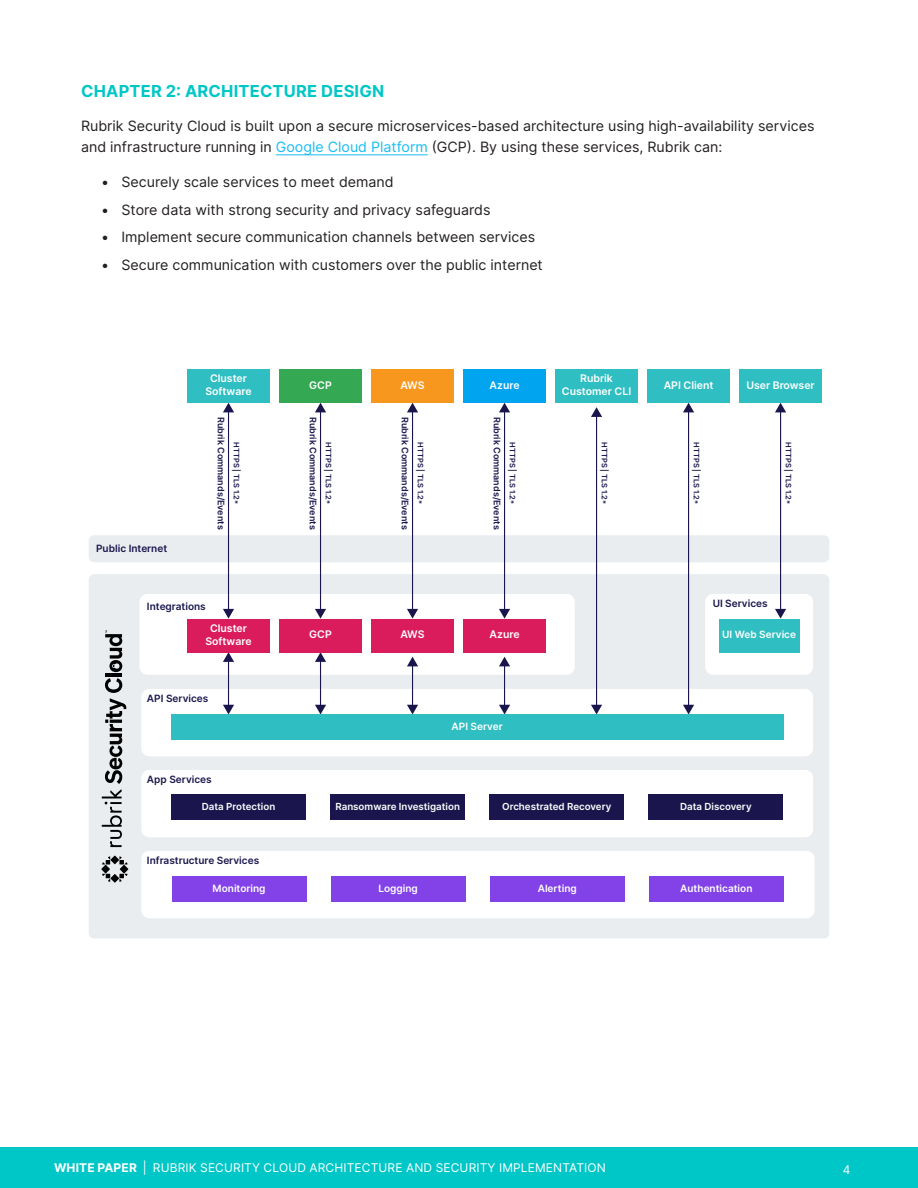
<style>
.page{position:relative;width:918px;height:1188px;background:#fff}
.page>*{position:absolute;margin:0;border:0;box-sizing:border-box;transform-origin:0 0}
.t1{font:700 16.5px "Inter";letter-spacing:.01em;color:#00c7c7}
.txt{font:14.25px/21px "Inter";color:#231f20}
.t2{font:12px "Inter";letter-spacing:.01em;color:#fff}
.t3{font:600 10.5px/12.6px "Inter";color:#fff;text-align:center}
.t4{font:600 10.05px "Inter";color:#1a164d}
.t5{font:600 10.05px "Inter";color:#fff}
.t6{font:600 9.75px "Inter";color:#fff}
.t7{font:600 9px "Inter";color:#1a164d}
.t8{font:600 7.5px "Inter";color:#1a164d}
.s1{color:#19bcf4}
.s2{font-weight:700}
</style>
<div class="page">
<div style="left:0;top:1148px;width:918px;height:40px;background:#00c7c7"></div>
<hr style="left:276px;top:154px;width:152px;height:1px;background:#19bcf4">
<div style="left:89px;top:574px;width:740px;height:365px;background:#e9edf0;border-radius:5px"></div>
<div style="left:89px;top:535px;width:740px;height:27px;background:#e9edf0;border-radius:5px"></div>
<div style="left:141px;top:770px;width:672px;height:67px;background:#fff;border-radius:8px"></div>
<div style="left:141px;top:851px;width:674px;height:67px;background:#fff;border-radius:8px"></div>
<div style="left:139px;top:594px;width:436px;height:81px;background:#fff;border-radius:8px"></div>
<div style="left:705px;top:594px;width:108px;height:81px;background:#fff;border-radius:8px"></div>
<div style="left:141px;top:689px;width:672px;height:67px;background:#fff;border-radius:8px"></div>
<hr style="left:412px;top:411px;width:1px;height:200px;background:#1a164d">
<svg style="left:407px;top:609px;width:11px;height:10px"></svg>
<svg style="left:407px;top:403px;width:11px;height:9px"></svg>
<hr style="left:320px;top:411px;width:1px;height:200px;background:#1a164d">
<svg style="left:315px;top:609px;width:11px;height:10px"></svg>
<svg style="left:315px;top:403px;width:11px;height:9px"></svg>
<hr style="left:228px;top:411px;width:1px;height:200px;background:#1a164d">
<svg style="left:223px;top:609px;width:11px;height:10px"></svg>
<svg style="left:223px;top:403px;width:11px;height:9px"></svg>
<hr style="left:504px;top:411px;width:1px;height:200px;background:#1a164d">
<svg style="left:499px;top:609px;width:11px;height:10px"></svg>
<svg style="left:499px;top:403px;width:11px;height:9px"></svg>
<hr style="left:596px;top:415px;width:1px;height:291px;background:#1a164d">
<svg style="left:591px;top:705px;width:11px;height:9px"></svg>
<svg style="left:591px;top:407px;width:11px;height:10px"></svg>
<hr style="left:688px;top:411px;width:1px;height:295px;background:#1a164d">
<svg style="left:683px;top:705px;width:11px;height:9px"></svg>
<svg style="left:683px;top:403px;width:11px;height:9px"></svg>
<hr style="left:780px;top:411px;width:1px;height:200px;background:#1a164d">
<svg style="left:775px;top:609px;width:11px;height:10px"></svg>
<svg style="left:775px;top:403px;width:11px;height:9px"></svg>
<hr style="left:320px;top:660px;width:1px;height:46px;background:#1a164d">
<svg style="left:315px;top:705px;width:11px;height:9px"></svg>
<svg style="left:315px;top:653px;width:11px;height:9px"></svg>
<hr style="left:228px;top:660px;width:1px;height:46px;background:#1a164d">
<svg style="left:223px;top:705px;width:11px;height:9px"></svg>
<svg style="left:223px;top:653px;width:11px;height:9px"></svg>
<hr style="left:412px;top:665px;width:1px;height:41px;background:#1a164d">
<svg style="left:407px;top:705px;width:11px;height:9px"></svg>
<svg style="left:407px;top:657px;width:11px;height:9px"></svg>
<hr style="left:504px;top:665px;width:1px;height:41px;background:#1a164d">
<svg style="left:499px;top:705px;width:11px;height:9px"></svg>
<svg style="left:499px;top:657px;width:11px;height:9px"></svg>
<div style="left:187px;top:369px;width:83px;height:34px;background:#2fbec1"></div>
<div style="left:279px;top:369px;width:83px;height:34px;background:#34a853"></div>
<div style="left:371px;top:369px;width:83px;height:34px;background:#f7971d"></div>
<div style="left:463px;top:369px;width:83px;height:34px;background:#00a4ef"></div>
<div style="left:555px;top:369px;width:83px;height:34px;background:#2fbec1"></div>
<div style="left:648px;top:369px;width:82px;height:34px;background:#2fbec1"></div>
<div style="left:740px;top:369px;width:82px;height:34px;background:#2fbec1"></div>
<div style="left:187px;top:619px;width:83px;height:34px;background:#da1c5c"></div>
<div style="left:279px;top:619px;width:83px;height:34px;background:#da1c5c"></div>
<div style="left:371px;top:619px;width:83px;height:34px;background:#da1c5c"></div>
<div style="left:463px;top:619px;width:83px;height:34px;background:#da1c5c"></div>
<hr style="left:105px;top:674px;width:17px;height:3px;background:#000">
<svg style="left:102px;top:678px;width:24px;height:169px"></svg>
<svg style="left:101px;top:865px;width:9px;height:8px"></svg>
<svg style="left:120px;top:865px;width:8px;height:8px"></svg>
<svg style="left:110px;top:856px;width:9px;height:8px"></svg>
<svg style="left:102px;top:874px;width:8px;height:8px"></svg>
<svg style="left:119px;top:856px;width:9px;height:9px"></svg>
<svg style="left:119px;top:874px;width:9px;height:8px"></svg>
<svg style="left:102px;top:856px;width:8px;height:9px"></svg>
<svg style="left:110px;top:874px;width:9px;height:9px"></svg>
<svg style="left:105px;top:630px;width:17px;height:42px"></svg>
<div style="left:171px;top:794px;width:135px;height:26px;background:#1a164d"></div>
<div style="left:330px;top:794px;width:135px;height:26px;background:#1a164d"></div>
<div style="left:489px;top:794px;width:135px;height:26px;background:#1a164d"></div>
<div style="left:648px;top:794px;width:135px;height:26px;background:#1a164d"></div>
<div style="left:172px;top:876px;width:135px;height:26px;background:#8242e8"></div>
<div style="left:331px;top:876px;width:135px;height:26px;background:#8242e8"></div>
<div style="left:490px;top:876px;width:135px;height:26px;background:#8242e8"></div>
<div style="left:649px;top:876px;width:135px;height:26px;background:#8242e8"></div>
<div style="left:719px;top:619px;width:81px;height:34px;background:#2fbec1"></div>
<div style="left:171px;top:714px;width:612px;height:26px;background:#2fbec1"></div>
<h1 class="t1" style="left:81px;top:79px;width:305px">CHAPTER 2: ARCHITECTURE DESIGN</h1>
<p class="txt" style="left:81px;top:115px;width:735px">Rubrik Security Cloud is built upon a secure microservices-based architecture using high-availability services and infrastructure running in <span class="s1">Google Cloud Platform</span> (GCP). By using these services, Rubrik can:</p>
<p class="txt" style="left:101px;top:171px;width:294px">• Securely scale services to meet demand</p>
<p class="txt" style="left:101px;top:199px;width:391px">• Store data with strong security and privacy safeguards</p>
<p class="txt" style="left:101px;top:226px;width:436px">• Implement secure communication channels between services</p>
<p class="txt" style="left:101px;top:254px;width:443px">• Secure communication with customers over the public internet</p>
<p class="t3" style="left:205px;top:372px;width:48px">Cluster<br>Software</p>
<p class="t3" style="left:309px;top:378px;width:24px">GCP</p>
<p class="t3" style="left:400px;top:378px;width:26px">AWS</p>
<p class="t3" style="left:490px;top:378px;width:32px">Azure</p>
<p class="t3" style="left:562px;top:372px;width:71px">Rubrik<br>Customer CLI</p>
<p class="t3" style="left:664px;top:378px;width:51px">API Client</p>
<p class="t3" style="left:746px;top:378px;width:70px">User Browser</p>
<p class="t4" style="left:96px;top:540px;width:73px">Public Internet</p>
<p class="t7" style="left:228px;top:417px;width:114px;rotate:90deg">Rubrik Commands/Events</p>
<p class="t7" style="left:320px;top:417px;width:114px;rotate:90deg">Rubrik Commands/Events</p>
<p class="t7" style="left:412px;top:417px;width:114px;rotate:90deg">Rubrik Commands/Events</p>
<p class="t7" style="left:504px;top:417px;width:114px;rotate:90deg">Rubrik Commands/Events</p>
<p class="t8" style="left:242px;top:442px;width:63px;rotate:90deg">HTTPS | TLS 1.2*</p>
<p class="t8" style="left:334px;top:442px;width:63px;rotate:90deg">HTTPS | TLS 1.2*</p>
<p class="t8" style="left:426px;top:442px;width:63px;rotate:90deg">HTTPS | TLS 1.2*</p>
<p class="t8" style="left:518px;top:442px;width:63px;rotate:90deg">HTTPS | TLS 1.2*</p>
<p class="t8" style="left:610px;top:442px;width:63px;rotate:90deg">HTTPS | TLS 1.2*</p>
<p class="t8" style="left:702px;top:442px;width:63px;rotate:90deg">HTTPS | TLS 1.2*</p>
<p class="t8" style="left:794px;top:442px;width:63px;rotate:90deg">HTTPS | TLS 1.2*</p>
<p class="t4" style="left:147px;top:598px;width:60px">Integrations</p>
<p class="t3" style="left:205px;top:622px;width:48px">Cluster<br>Software</p>
<p class="t3" style="left:309px;top:628px;width:24px">GCP</p>
<p class="t3" style="left:400px;top:628px;width:26px">AWS</p>
<p class="t3" style="left:490px;top:628px;width:32px">Azure</p>
<p class="t4" style="left:147px;top:691px;width:63px">API Services</p>
<p class="t4" style="left:147px;top:772px;width:66px">App Services</p>
<p class="t5" style="left:452px;top:719px;width:53px">API Server</p>
<p class="t4" style="left:713px;top:596px;width:57px">UI Services</p>
<p class="t5" style="left:722px;top:627px;width:75px">UI Web Service</p>
<p class="t6" style="left:202px;top:799px;width:75px">Data Protection</p>
<p class="t6" style="left:335px;top:799px;width:126px">Ransomware Investigation</p>
<p class="t6" style="left:502px;top:799px;width:111px">Orchestrated Recovery</p>
<p class="t6" style="left:680px;top:799px;width:73px">Data Discovery</p>
<p class="t4" style="left:147px;top:853px;width:114px">Infrastructure Services</p>
<p class="t5" style="left:213px;top:881px;width:54px">Monitoring</p>
<p class="t5" style="left:378px;top:881px;width:41px">Logging</p>
<p class="t5" style="left:538px;top:881px;width:41px">Alerting</p>
<p class="t5" style="left:680px;top:881px;width:74px">Authentication</p>
<p class="t2" style="left:54px;top:1159px;width:273px"><span class="s2">WHITE PAPER</span> | Rubri k Security Cloud Architect</p>
<p class="t2" style="left:379px;top:1159px;width:17px">ureand</p>
<p class="t2" style="left:436px;top:1159px;width:76px">Security Implementati</p>
<p class="t2" style="left:588px;top:1159px;width:18px">on</p>
<p class="t2" style="left:843px;top:1160px;width:9px">4</p>
</div>
